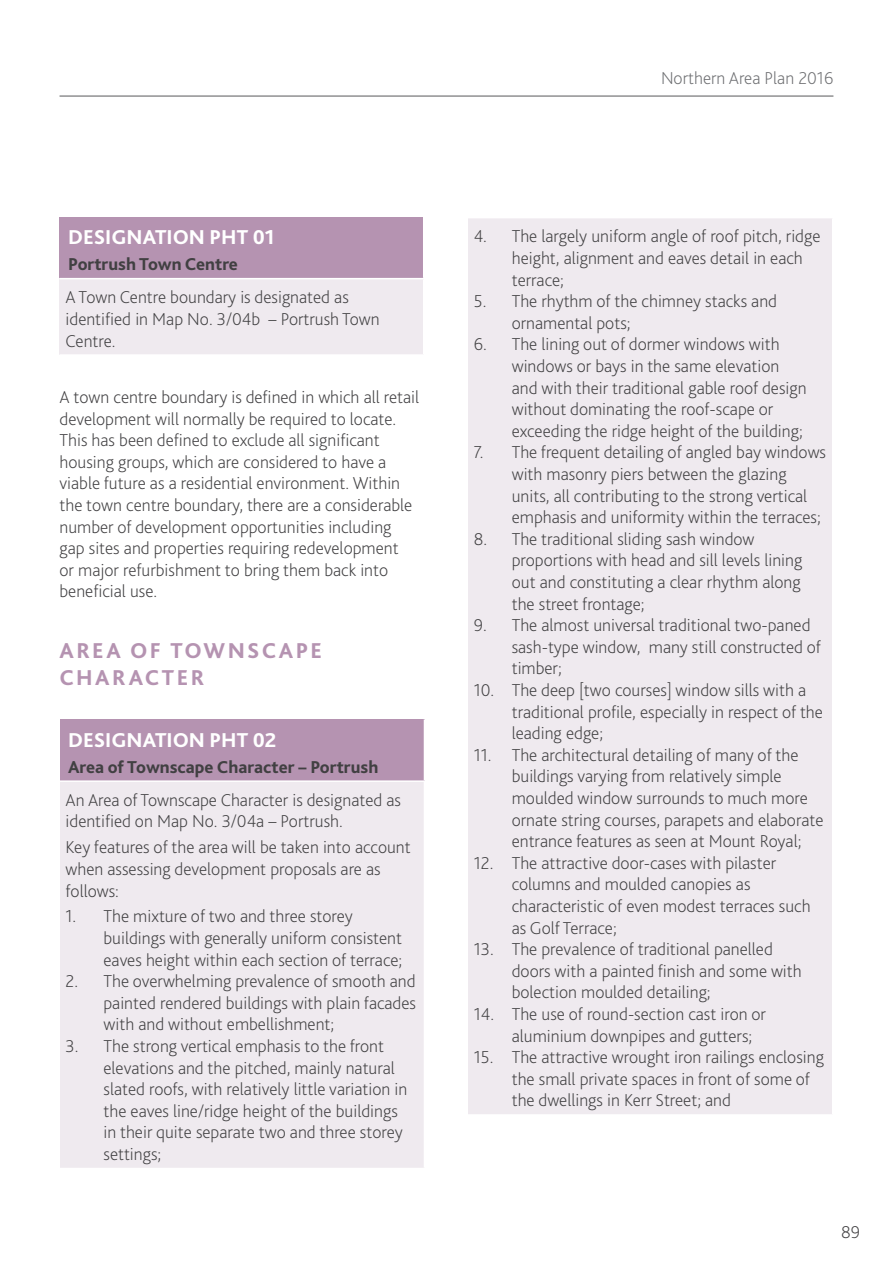
<style>
.page{position:relative;width:893px;height:1263px;background:#fff}
.page>*{position:absolute;margin:0;border:0;box-sizing:border-box;transform-origin:0 0}
.t1{font:800 22.5px/27px "Bliss 2";letter-spacing:.105em;color:#b593b1}
.t2{font:800 21px "Bliss 2";color:#fff}
.t3{font:200 18px/21.6px "Bliss 2";color:#414042}
.t4{font:200 18px "Bliss 2";color:#6d6e71}
.s1{font-weight:800}
</style>
<div class="page">
<hr style="left:60px;top:96px;width:773px;height:1px;background:#58595b">
<div style="left:60px;top:217px;width:364px;height:62px;background:#b593b1"></div>
<hr style="left:423px;top:217px;width:1px;height:61px;background:#fff">
<div style="left:60px;top:719px;width:364px;height:62px;background:#b593b1"></div>
<div style="left:468px;top:218px;width:365px;height:897px;background:#efeaef"></div>
<hr style="left:832px;top:218px;width:1px;height:896px;background:#fff">
<hr style="left:468px;top:1114px;width:365px;height:2px;background:#fff">
<div style="left:60px;top:279px;width:364px;height:76px;background:#efeaef"></div>
<hr style="left:60px;top:278px;width:364px;height:1px;background:#fff">
<hr style="left:423px;top:279px;width:1px;height:75px;background:#fff">
<hr style="left:60px;top:354px;width:364px;height:2px;background:#fff">
<div style="left:60px;top:781px;width:364px;height:387px;background:#efeaef"></div>
<hr style="left:60px;top:780px;width:365px;height:2px;background:#fff">
<p class="t4" style="left:661px;top:67px;width:174px">Northern Area Plan 2016</p>
<p class="t2" style="left:68px;top:224px;width:208px">DESIGNATION PHT 01</p>
<p class="t3" style="left:66px;top:247px;width:285px;line-height:33.2px"><span class="s1">Portrush Town Centre<br></span>A Town Centre boundary is designated as</p>
<p class="t3" style="left:66px;top:308px;width:316px">identified in Map No. 3/04b – Portrush Town<br>Centre.</p>
<p class="t3" style="left:60px;top:386px;width:361px">A town centre boundary is defined in which all retail development will normally be required to locate.<br>This has been defined to exclude all significant housing groups, which are considered to have a viable future as a residential environment. Within the town centre boundary, there are a considerable number of development opportunities including gap sites and properties requiring redevelopment<br>or major refurbishment to bring them back into beneficial use.</p>
<h3 class="t1" style="left:60px;top:637px;width:264px">AREA OF TOWNSCAPE<br>CHARACTER</h3>
<p class="t2" style="left:68px;top:727px;width:210px">DESIGNATION PHT 02</p>
<p class="t3" style="left:66px;top:750px;width:337px;line-height:33.2px"><span class="s1">Area of Townscape Character – Portrush<br></span>An Area of Townscape Character is designated as</p>
<p class="t3" style="left:66px;top:808px;width:347px;line-height:25.8px">identified on Map No. 3/04a – Portrush.<br>Key features of the area will be taken into account</p>
<p class="t3" style="left:66px;top:858px;width:317px">when assessing development proposals are as follows:</p>
<p class="t3" style="left:104px;top:905px;width:300px;text-indent:-38px">1. The mixture of two and three storey buildings with generally uniform consistent eaves height within each section of terrace;</p>
<p class="t3" style="left:104px;top:970px;width:314px;text-align:justify;text-indent:-38px">2. The overwhelming prevalence of smooth and painted rendered buildings with plain facades with and without embellishment;</p>
<p class="t3" style="left:104px;top:1035px;width:305px;text-indent:-38px">3. The strong vertical emphasis to the front elevations and the pitched, mainly natural slated roofs, with relatively little variation in the eaves line/ridge height of the buildings in their quite separate two and three storey settings;</p>
<p class="t3" style="left:512px;top:225px;width:310px;text-indent:-38px">4. The largely uniform angle of roof pitch, ridge height, alignment and eaves detail in each terrace;</p>
<p class="t3" style="left:512px;top:290px;width:267px;text-indent:-38px">5. The rhythm of the chimney stacks and ornamental pots;</p>
<p class="t3" style="left:512px;top:333px;width:296px;text-indent:-38px">6. The lining out of dormer windows with windows or bays in the same elevation and with their traditional gable roof design without dominating the roof-scape or exceeding the ridge height of the building;</p>
<p class="t3" style="left:512px;top:441px;width:316px;text-indent:-38px">7. The frequent detailing of angled bay windows with masonry piers between the glazing units, all contributing to the strong vertical emphasis and uniformity within the terraces;</p>
<p class="t3" style="left:512px;top:527px;width:292px;text-indent:-38px">8. The traditional sliding sash window proportions with head and sill levels lining out and constituting a clear rhythm along the street frontage;</p>
<p class="t3" style="left:512px;top:614px;width:311px;text-indent:-38px">9. The almost universal traditional two-paned sash-type window, many still constructed of timber;</p>
<p class="t3" style="left:512px;top:679px;width:313px;text-indent:-38px">10. The deep [two courses] window sills with a traditional profile, especially in respect of the leading edge;</p>
<p class="t3" style="left:512px;top:743px;width:313px;text-indent:-38px">11. The architectural detailing of many of the buildings varying from relatively simple moulded window surrounds to much more ornate string courses, parapets and elaborate entrance features as seen at Mount Royal;</p>
<p class="t3" style="left:512px;top:851px;width:300px;text-indent:-38px">12. The attractive door-cases with pilaster columns and moulded canopies as characteristic of even modest terraces such as Golf Terrace;</p>
<p class="t3" style="left:512px;top:938px;width:291px;text-indent:-38px">13. The prevalence of traditional panelled doors with a painted finish and some with bolection moulded detailing;</p>
<p class="t3" style="left:512px;top:1003px;width:256px;text-indent:-38px">14. The use of round-section cast iron or aluminium downpipes and gutters;</p>
<p class="t3" style="left:512px;top:1046px;width:314px;text-indent:-38px">15. The attractive wrought iron railings enclosing the small private spaces in front of some of the dwellings in Kerr Street; and</p>
<p class="t3" style="left:841px;top:1220px;width:20px">89</p>
</div>
